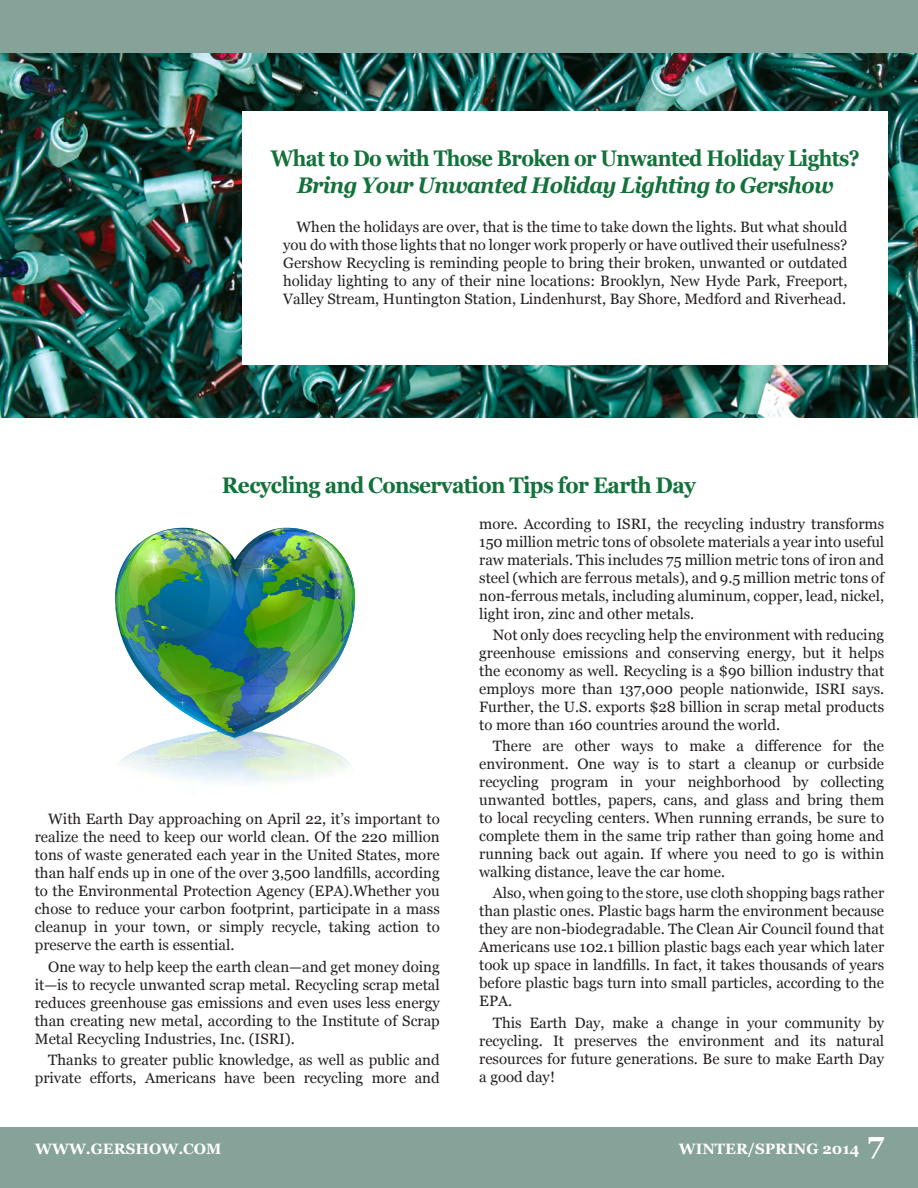
<style>
.page{position:relative;width:918px;height:1188px;background:#fff}
.page>*{position:absolute;margin:0;border:0;box-sizing:border-box;transform-origin:0 0}
.t1{font:700 30px "Georgia";color:#fff}
.t2{font:700 22.5px "Georgia";letter-spacing:-.03em;color:#13713a;scale:.89 1}
.t3{font:italic 700 22.5px "Georgia";letter-spacing:-.03em;color:#13713a;scale:.93 1}
.t4{font:700 22.5px "Georgia";letter-spacing:-.03em;color:#13713a;scale:.93 1}
.t5{font:15px/18px "Georgia";color:#231f20;text-align:justify}
.t6{font:700 15px "Georgia";color:#fff}
</style>
<div class="page">
<div style="left:0;top:0;width:918px;height:53px;background:#86a39a"></div>
<img style="left:0;top:53px;width:918px;height:365px">
<div style="left:0;top:1128px;width:918px;height:60px;background:#86a39a"></div>
<div style="left:242px;top:111px;width:646px;height:253px;background:#fff"></div>
<img style="left:171px;top:528px;width:24px;height:1px">
<img style="left:275px;top:528px;width:25px;height:1px">
<img style="left:115px;top:529px;width:240px;height:255px">
<img style="left:304px;top:574px;width:22px;height:15px">
<img style="left:153px;top:630px;width:107px;height:42px">
<img style="left:236px;top:686px;width:46px;height:30px">
<img style="left:116px;top:745px;width:79px;height:39px">
<img style="left:314px;top:744px;width:40px;height:40px">
<p class="t2" style="left:271px;top:141px;width:663px">What to Do with Those Broken or Unwanted Holiday Lights?</p>
<p class="t3" style="left:297px;top:168px;width:579px">Bring Your Unwanted Holiday Lighting to Gershow</p>
<p class="t5" style="left:283px;top:218px;width:566px;text-indent:14px">When the holidays are over, that is the time to take down the lights. But what should you do with those lights that no longer work properly or have outlived their usefulness?<br>Gershow Recycling is reminding people to bring their broken, unwanted or outdated holiday lighting to any of their nine locations: Brooklyn, New Hyde Park, Freeport, Valley Stream, Huntington Station, Lindenhurst, Bay Shore, Medford and Riverhead.</p>
<p class="t4" style="left:222px;top:468px;width:511px">Recycling and Conservation Tips for Earth Day</p>
<p class="t5" style="left:35px;top:810px;width:407px;text-indent:14px">With Earth Day approaching on April 22, it’s important to realize the need to keep our world clean. Of the 220 million tons of waste generated each year in the United States, more than half ends up in one of the over 3,500 landfills, according to the Environmental Protection Agency (EPA).Whether you chose to reduce your carbon footprint, participate in a mass cleanup in your town, or simply recycle, taking action to preserve the earth is essential.</p>
<p class="t5" style="left:35px;top:957px;width:406px;text-indent:14px">One way to help keep the earth clean—and get money doing it—is to recycle unwanted scrap metal. Recycling scrap metal reduces greenhouse gas emissions and even uses less energy than creating new metal, according to the Institute of Scrap Metal Recycling Industries, Inc. (ISRI).</p>
<p class="t5" style="left:35px;top:1050px;width:406px;text-align:right">Thanks to greater public knowledge, as well as public and private efforts, Americans have been recycling more and</p>
<p class="t5" style="left:479px;top:514px;width:406px">more. According to ISRI, the recycling industry transforms 150 million metric tons of obsolete materials a year into useful raw materials. This includes 75 million metric tons of iron and steel (which are ferrous metals), and 9.5 million metric tons of non-ferrous metals, including aluminum, copper, lead, nickel, light iron, zinc and other metals.</p>
<p class="t5" style="left:479px;top:625px;width:406px;text-indent:14px">Not only does recycling help the environment with reducing greenhouse emissions and conserving energy, but it helps the economy as well. Recycling is a $90 billion industry that employs more than 137,000 people nationwide, ISRI says.<br>Further, the U.S. exports $28 billion in scrap metal products to more than 160 countries around the world.</p>
<p class="t5" style="left:479px;top:736px;width:406px;text-indent:14px">There are other ways to make a difference for the environment. One way is to start a cleanup or curbside recycling program in your neighborhood by collecting unwanted bottles, papers, cans, and glass and bring them to local recycling centers. When running errands, be sure to complete them in the same trip rather than going home and running back out again. If where you need to go is within walking distance, leave the car home.</p>
<p class="t5" style="left:479px;top:884px;width:406px;text-indent:14px">Also, when going to the store, use cloth shopping bags rather than plastic ones. Plastic bags harm the environment because they are non-biodegradable. The Clean Air Council found that Americans use 102.1 billion plastic bags each year which later took up space in landfills. In fact, it takes thousands of years before plastic bags turn into small particles, according to the EPA.</p>
<p class="t5" style="left:479px;top:1013px;width:406px;text-indent:14px">This Earth Day, make a change in your community by recycling. It preserves the environment and its natural resources for future generations. Be sure to make Earth Day a good day!</p>
<p class="t6" style="left:35px;top:1138px;width:188px">WWW.GERSHOW.COM</p>
<p class="t6" style="left:679px;top:1137px;width:182px">WINTER/SPRING 2014</p>
<p class="t1" style="left:868px;top:1120px;width:18px">7</p>
</div>
